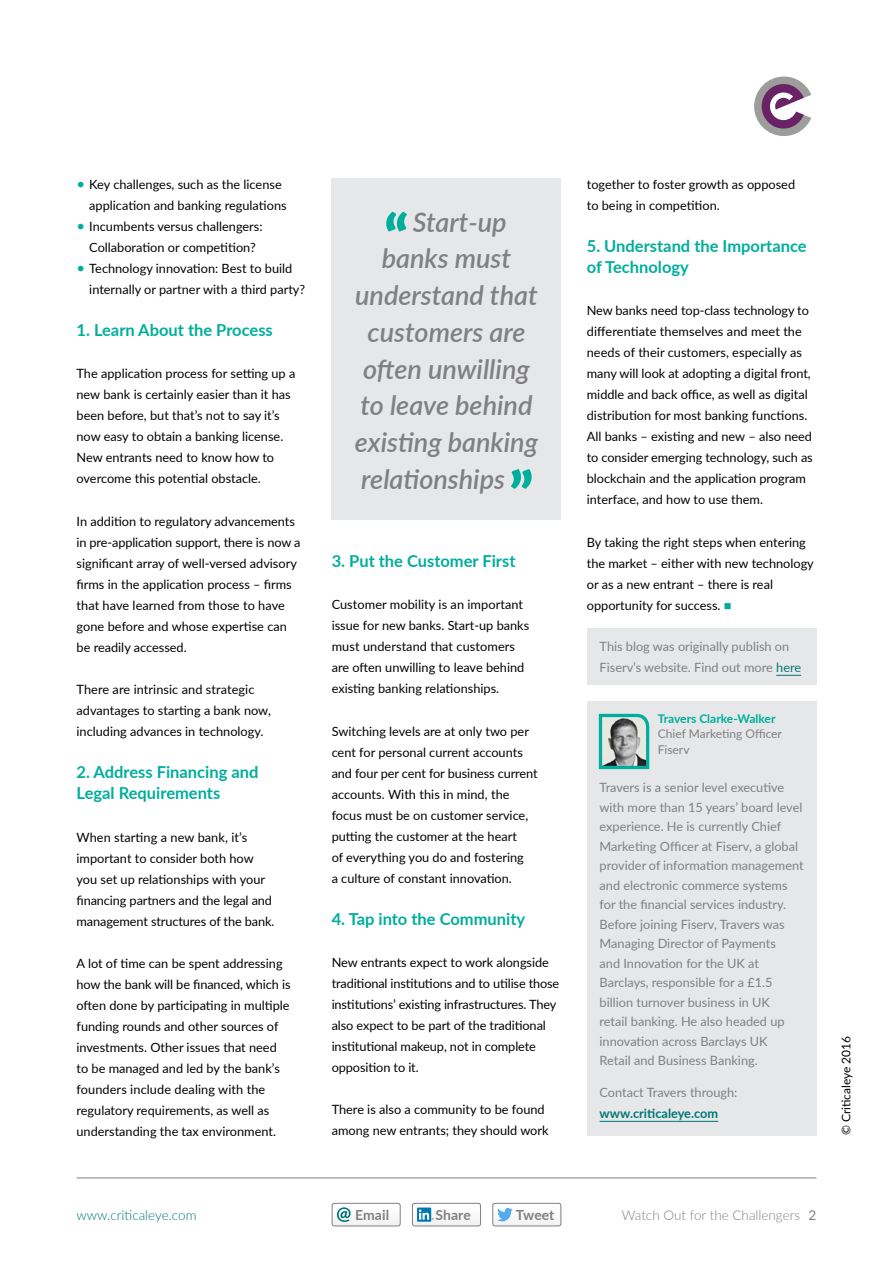
<style>
.page{position:relative;width:893px;height:1263px;background:#fff}
.page>*{position:absolute;margin:0;border:0;box-sizing:border-box;transform-origin:0 0}
.t1{font:italic 600 27px "Lato";color:#807f83}
.t2{font:700 16.5px/21px "Lato";color:#00ae9d}
.t3{font:700 13.95px "Lato";letter-spacing:.005em;color:#807f83}
.t4{font:300 13.5px "Lato";color:#807f83}
.t5{font:300 13.5px "Lato";color:#077}
.t6{font:12.75px/21px "Lato";color:#000}
.t7{font:12.75px/19.5px "Lato";color:#807f83}
.t8{font:700 12.75px "Lato";color:#077}
.t9{font:12px/15px "Lato";color:#807f83}
.t10{font:700 12px "Lato";color:#00ae9d}
.t11{font:12px "Lato";color:#000}
.s1{font-size:15px;color:#00ae9d}
.s2{color:#00ae9d}
.s3{color:#077}
.s4{font-weight:400}
</style>
<div class="page">
<div style="left:332px;top:179px;width:229px;height:341px;background:#e6e7e8"></div>
<svg style="left:386px;top:212px;width:21px;height:20px"></svg>
<svg style="left:511px;top:469px;width:21px;height:20px"></svg>
<div style="left:587px;top:628px;width:229px;height:57px;background:#e6e7e8"></div>
<svg style="left:776px;top:675px;width:25px;height:1px"></svg>
<div style="left:587px;top:701px;width:229px;height:434px;background:#e6e7e8"></div>
<hr style="left:600px;top:1121px;width:118px;height:1px;background:#077">
<svg style="left:598px;top:713px;width:52px;height:57px"></svg>
<div style="left:412px;top:1203px;width:69px;height:23px;background:#f9fafa;border-radius:2px"></div>
<div style="left:412px;top:1203px;width:69px;height:23px;border:1px solid #807f83;border-radius:2px"></div>
<div style="left:417px;top:1207px;width:14px;height:15px;background:#0076b3"></div>
<svg style="left:419px;top:1209px;width:15px;height:11px"></svg>
<div style="left:493px;top:1203px;width:68px;height:23px;background:#f9fafa;border-radius:2px"></div>
<div style="left:492px;top:1203px;width:69px;height:23px;border:1px solid #807f83;border-radius:2px"></div>
<svg style="left:497px;top:1208px;width:16px;height:13px"></svg>
<div style="left:332px;top:1203px;width:69px;height:23px;background:#f9fafa;border-radius:2px"></div>
<div style="left:332px;top:1203px;width:69px;height:23px;border:1px solid #807f83;border-radius:2px"></div>
<svg style="left:337px;top:1207px;width:14px;height:15px"></svg>
<hr style="left:77px;top:1177px;width:739px;height:1px;background:#807f83">
<svg style="left:754px;top:77px;width:57px;height:59px"></svg>
<p class="t6" style="left:89px;top:173px;width:199px;text-indent:-13px"><span class="s1">•</span> Key challenges, such as the license application and banking regulations</p>
<p class="t6" style="left:77px;top:215px;width:188px;text-align:center"><span class="s1">•</span> Incumbents versus challengers:<br>Collaboration or competition?</p>
<p class="t6" style="left:89px;top:257px;width:217px;text-indent:-13px"><span class="s1">•</span> Technology innovation: Best to build internally or partner with a third party?</p>
<p class="t2" style="left:77px;top:319px;width:198px">1. Learn About the Process</p>
<p class="t6" style="left:77px;top:363px;width:220px">The application process for setting up a new bank is certainly easier than it has been before, but that’s not to say it’s now easy to obtain a banking license.<br>New entrants need to know how to overcome this potential obstacle.</p>
<p class="t6" style="left:77px;top:510px;width:226px">In addition to regulatory advancements in pre-application support, there is now a significant array of well-versed advisory firms in the application process – firms that have learned from those to have gone before and whose expertise can be readily accessed.</p>
<p class="t6" style="left:77px;top:678px;width:196px">There are intrinsic and strategic advantages to starting a bank now, including advances in technology.</p>
<p class="t2" style="left:77px;top:761px;width:183px">2. Address Financing and<br>Legal Requirements</p>
<p class="t6" style="left:77px;top:826px;width:200px">When starting a new bank, it’s important to consider both how you set up relationships with your financing partners and the legal and management structures of the bank.</p>
<p class="t6" style="left:77px;top:952px;width:216px">A lot of time can be spent addressing how the bank will be financed, which is often done by participating in multiple funding rounds and other sources of investments. Other issues that need to be managed and led by the bank’s founders include dealing with the regulatory requirements, as well as understanding the tax environment.</p>
<h1 class="t1" style="left:413px;top:202px;width:95px">Start-up</h1>
<h1 class="t1" style="left:382px;top:239px;width:131px">banks must</h1>
<h1 class="t1" style="left:355px;top:276px;width:184px">understand that</h1>
<h1 class="t1" style="left:368px;top:312px;width:159px">customers are</h1>
<h1 class="t1" style="left:363px;top:349px;width:168px">often unwilling</h1>
<h1 class="t1" style="left:360px;top:386px;width:174px">to leave behind</h1>
<h1 class="t1" style="left:355px;top:423px;width:185px">existing banking</h1>
<h1 class="t1" style="left:361px;top:459px;width:145px">relationships</h1>
<p class="t2" style="left:332px;top:550px;width:185px">3. Put the Customer First</p>
<p class="t6" style="left:332px;top:594px;width:199px">Customer mobility is an important issue for new banks. Start-up banks must understand that customers are often unwilling to leave behind existing banking relationships.</p>
<p class="t6" style="left:332px;top:720px;width:208px">Switching levels are at only two per cent for personal current accounts and four per cent for business current accounts. With this in mind, the focus must be on customer service, putting the customer at the heart<br>of everything you do and fostering<br>a culture of constant innovation.</p>
<p class="t2" style="left:332px;top:908px;width:195px">4. Tap into the Community</p>
<p class="t6" style="left:332px;top:951px;width:229px">New entrants expect to work alongside traditional institutions and to utilise those institutions’ existing infrastructures. They also expect to be part of the traditional institutional makeup, not in complete opposition to it.</p>
<p class="t6" style="left:332px;top:1099px;width:218px">There is also a community to be found among new entrants; they should work</p>
<p class="t6" style="left:587px;top:173px;width:210px">together to foster growth as opposed to being in competition.</p>
<p class="t2" style="left:587px;top:235px;width:221px">5. Understand the Importance of Technology</p>
<p class="t6" style="left:587px;top:300px;width:227px">New banks need top-class technology to differentiate themselves and meet the needs of their customers, especially as many will look at adopting a digital front, middle and back office, as well as digital distribution for most banking functions.<br>All banks – existing and new – also need to consider emerging technology, such as blockchain and the application program interface, and how to use them.</p>
<p class="t6" style="left:587px;top:531px;width:229px">By taking the right steps when entering the market – either with new technology or as a new entrant – there is real opportunity for success. <span class="s2">■</span></p>
<p class="t7" style="left:600px;top:636px;width:203px;line-height:21px">This blog was originally publish on<br>Fiserv’s website. Find out more <span class="s3">here</span></p>
<p class="t10" style="left:658px;top:710px;width:119px">Travers Clarke-Walker</p>
<p class="t9" style="left:658px;top:726px;width:126px">Chief Marketing Officer<br>Fiserv</p>
<p class="t7" style="left:600px;top:777px;width:206px">Travers is a senior level executive with more than 15 years’ board level experience. He is currently Chief Marketing Officer at Fiserv, a global provider of information management and electronic commerce systems for the financial services industry.<br>Before joining Fiserv, Travers was Managing Director of Payments<br>and Innovation for the UK at Barclays, responsible for a £1.5 billion turnover business in UK<br>retail banking. He also headed up innovation across Barclays UK<br>Retail and Business Banking.</p>
<p class="t7" style="left:600px;top:1082px;width:139px">Contact Travers through:</p>
<p class="t8" style="left:600px;top:1104px;width:120px">www.criticaleye.com</p>
<p class="t11" style="left:837px;top:1135px;width:101px;rotate:-90deg">© Criticaleye 2016</p>
<p class="t5" style="left:77px;top:1206px;width:122px">www.criticaleye.com</p>
<p class="t3" style="left:355px;top:1205px;width:35px">Email</p>
<p class="t3" style="left:436px;top:1205px;width:37px">Share</p>
<p class="t3" style="left:516px;top:1205px;width:40px">Tweet</p>
<p class="t4" style="left:622px;top:1206px;width:196px">Watch Out for the Challengers <span class="s4">2</span></p>
</div>
